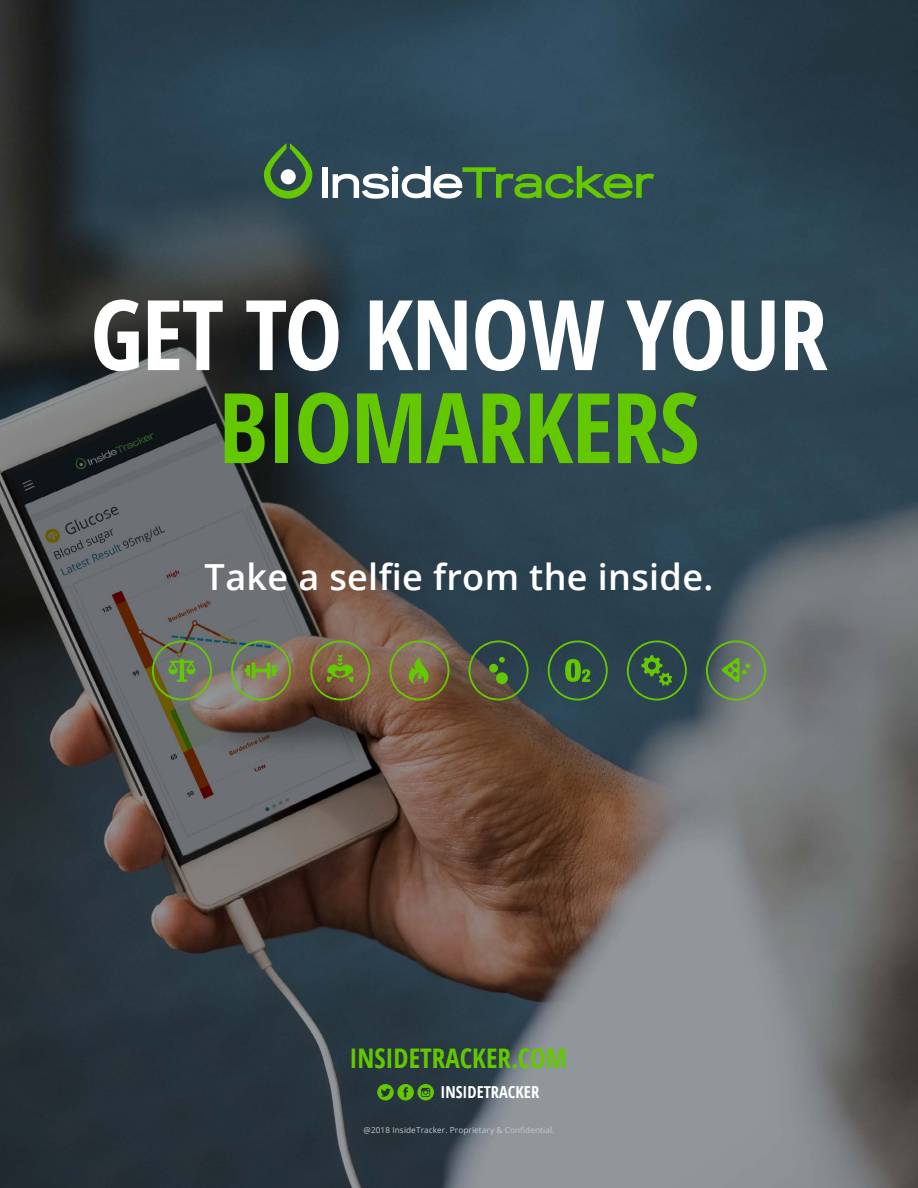
<style>
.page{position:relative;width:918px;height:1188px;background:#fff}
.page>*{position:absolute;margin:0;border:0;box-sizing:border-box;transform-origin:0 0}
.t1{font:700 condensed 97.5px "Open Sans";letter-spacing:-.015em;color:#fff}
.t2{font:700 condensed 97.5px "Open Sans";letter-spacing:-.015em;color:#64c800}
.t3{font:600 36px "Open Sans";letter-spacing:.01em;color:#fff}
.t4{font:700 condensed 27px "Open Sans";color:#64c800}
.t5{font:700 condensed 16.5px "Open Sans";color:#fff}
.t6{font:8.25px "Open Sans";letter-spacing:.01em;color:#c3c8cd}
</style>
<div class="page">
<img style="left:0;top:0;width:918px;height:1188px">
<div style="left:322px;top:167px;width:5px;height:31px;background:#fff"></div>
<svg style="left:333px;top:166px;width:321px;height:33px;background:#5b8162"></svg>
<svg style="left:264px;top:143px;width:49px;height:56px;background:#4a7845"></svg>
<svg style="left:377px;top:1084px;width:57px;height:16px"></svg>
<svg style="left:168px;top:659px;width:28px;height:23px"></svg>
<div style="left:152px;top:640px;width:60px;height:60px;border:2px solid #64c800;border-radius:50%"></div>
<div style="left:231px;top:640px;width:60px;height:60px;border:2px solid #64c800;border-radius:50%"></div>
<svg style="left:245px;top:663px;width:32px;height:15px"></svg>
<div style="left:310px;top:640px;width:60px;height:60px;border:2px solid #64c800;border-radius:50%"></div>
<svg style="left:327px;top:654px;width:27px;height:28px"></svg>
<div style="left:389px;top:640px;width:60px;height:60px;border:2px solid #64c800;border-radius:50%"></div>
<svg style="left:407px;top:657px;width:23px;height:27px"></svg>
<div style="left:469px;top:640px;width:60px;height:60px;border:2px solid #64c800;border-radius:50%"></div>
<svg style="left:499px;top:657px;width:6px;height:6px"></svg>
<div style="left:489px;top:664px;width:9px;height:9px;background:#64c800;border-radius:50%"></div>
<div style="left:496px;top:672px;width:12px;height:12px;background:#64c800;border-radius:50%"></div>
<div style="left:548px;top:640px;width:60px;height:60px;border:2px solid #64c800;border-radius:50%"></div>
<svg style="left:565px;top:659px;width:25px;height:23px"></svg>
<div style="left:627px;top:640px;width:60px;height:60px;border:2px solid #64c800;border-radius:50%"></div>
<svg style="left:642px;top:655px;width:30px;height:31px"></svg>
<div style="left:706px;top:640px;width:60px;height:60px;border:2px solid #64c800;border-radius:50%"></div>
<svg style="left:721px;top:657px;width:29px;height:26px"></svg>
<h1 class="t1" style="left:90px;top:267px;width:739px">GET TO KNOW YOUR</h1>
<h1 class="t2" style="left:219px;top:360px;width:482px">BIOMARKERS</h1>
<h2 class="t3" style="left:205px;top:552px;width:510px">Take a selfie from the inside.</h2>
<h3 class="t4" style="left:349px;top:1039px;width:219px">INSIDETRACKER.COM</h3>
<h3 class="t5" style="left:441px;top:1080px;width:100px">INSIDETRACKER</h3>
<p class="t6" style="left:364px;top:1124px;width:192px">@2018 InsideTracker. Proprietary &amp; Confidential.</p>
</div>
